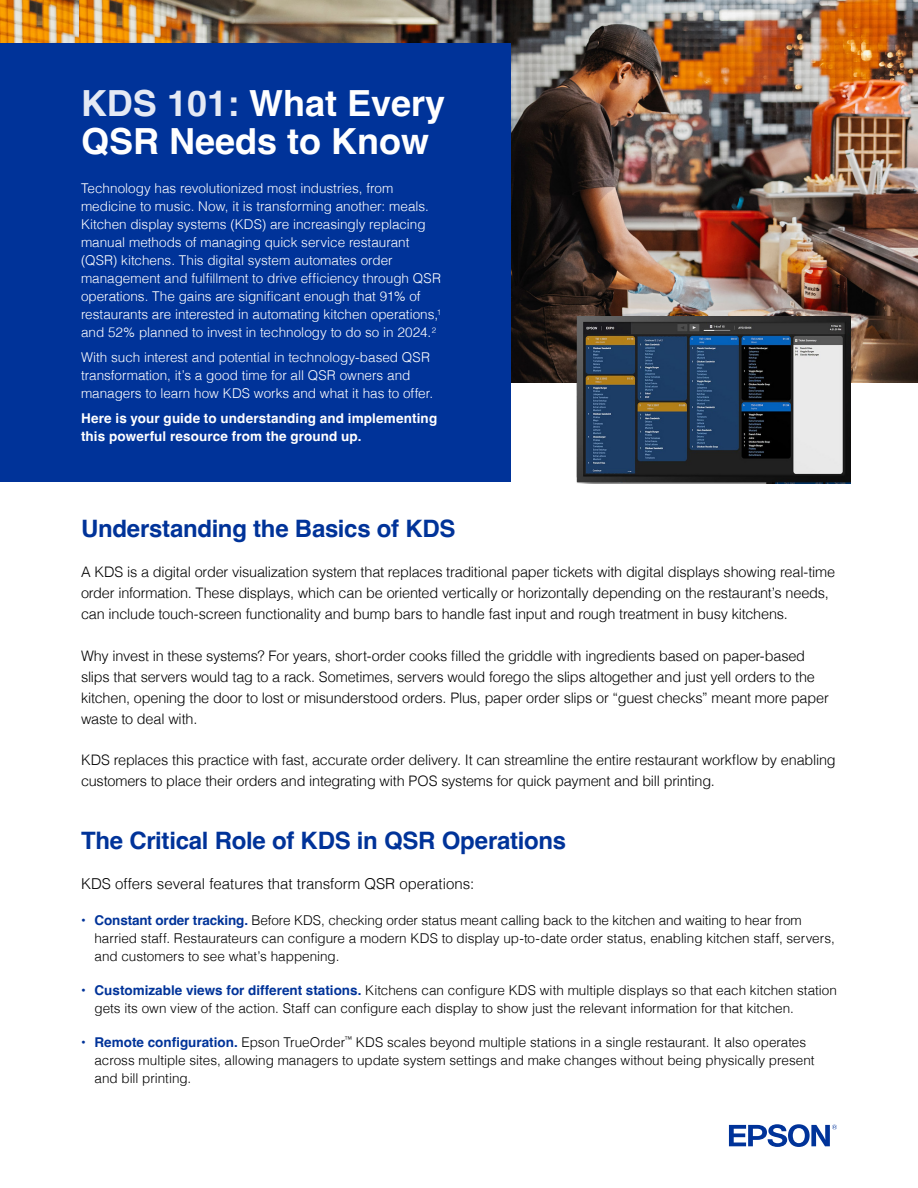
<style>
.page{position:relative;width:918px;height:1188px;background:#fff}
.page>*{position:absolute;margin:0;border:0;box-sizing:border-box;transform-origin:0 0}
.t1{font:700 36px/39px "Helvetica";color:#fff}
.t2{font:700 24px "Helvetica";letter-spacing:-.01em;color:#039}
.t3{font:300 15px "Helvetica";color:#000}
.t4{font:300 14.4px/21px "Helvetica";letter-spacing:-.015em;color:#000}
.t5{font:300 13.5px/18px "Helvetica";color:#000}
.t6{font:300 13.5px/18px "Helvetica";color:#fff}
.t7{font:700 13.5px/18px "Helvetica";letter-spacing:.01em;color:#fff}
.s1{color:#e4e9f4}
.s2{font-weight:700;color:#039}
</style>
<div class="page">
<img style="left:80px;top:0;width:838px;height:383px">
<div style="left:0;top:43px;width:511px;height:439px;background:#039"></div>
<img style="left:576px;top:316px;width:274px;height:167px">
<svg style="left:729px;top:1124px;width:108px;height:23px"></svg>
<h1 class="t1" style="left:81px;top:87px;width:366px"><span class="s1">KDS 101:</span> What Every<br>QSR Needs to Know</h1>
<p class="t6" style="left:81px;top:179px;width:362px">Technology has revolutionized most industries, from medicine to music. Now, it is transforming another: meals.<br>Kitchen display systems (KDS) are increasingly replacing manual methods of managing quick service restaurant (QSR) kitchens. This digital system automates order management and fulfillment to drive efficiency through QSR operations. The gains are significant enough that 91% of restaurants are interested in automating kitchen operations,<sup>1 </sup>and 52% planned to invest in technology to do so in 2024.<sup>2</sup></p>
<p class="t6" style="left:81px;top:347px;width:354px">With such interest and potential in technology-based QSR transformation, it’s a good time for all QSR owners and managers to learn how KDS works and what it has to offer.</p>
<p class="t7" style="left:81px;top:410px;width:358px">Here is your guide to understanding and implementing this powerful resource from the ground up.</p>
<h2 class="t2" style="left:81px;top:514px;width:376px">Understanding the Basics of KDS</h2>
<p class="t4" style="left:81px;top:560px;width:756px">A KDS is a digital order visualization system that replaces traditional paper tickets with digital displays showing real-time order information. These displays, which can be oriented vertically or horizontally depending on the restaurant’s needs, can include touch-screen functionality and bump bars to handle fast input and rough treatment in busy kitchens.</p>
<p class="t4" style="left:81px;top:644px;width:749px">Why invest in these systems? For years, short-order cooks filled the griddle with ingredients based on paper-based slips that servers would tag to a rack. Sometimes, servers would forego the slips altogether and just yell orders to the kitchen, opening the door to lost or misunderstood orders. Plus, paper order slips or “guest checks” meant more paper waste to deal with.</p>
<p class="t4" style="left:81px;top:748px;width:756px">KDS replaces this practice with fast, accurate order delivery. It can streamline the entire restaurant workflow by enabling customers to place their orders and integrating with POS systems for quick payment and bill printing.</p>
<h2 class="t2" style="left:81px;top:826px;width:487px">The Critical Role of KDS in QSR Operations</h2>
<p class="t3" style="left:81px;top:871px;width:395px">KDS offers several features that transform QSR operations:</p>
<p class="t5" style="left:94px;top:910px;width:742px;text-indent:-14px"><span class="s2">• Constant order tracking.</span> Before KDS, checking order status meant calling back to the kitchen and waiting to hear from harried staff. Restaurateurs can configure a modern KDS to display up-to-date order status, enabling kitchen staff, servers, and customers to see what’s happening.</p>
<p class="t5" style="left:94px;top:980px;width:744px;text-indent:-14px"><span class="s2">• Customizable views for different stations.</span> Kitchens can configure KDS with multiple displays so that each kitchen station gets its own view of the action. Staff can configure each display to show just the relevant information for that kitchen.</p>
<p class="t5" style="left:94px;top:1032px;width:722px;text-indent:-13px"><span class="s2">• Remote configuration.</span> Epson TrueOrder<sup>™</sup> KDS scales beyond multiple stations in a single restaurant. It also operates across multiple sites, allowing managers to update system settings and make changes without being physically present and bill printing.</p>
</div>
